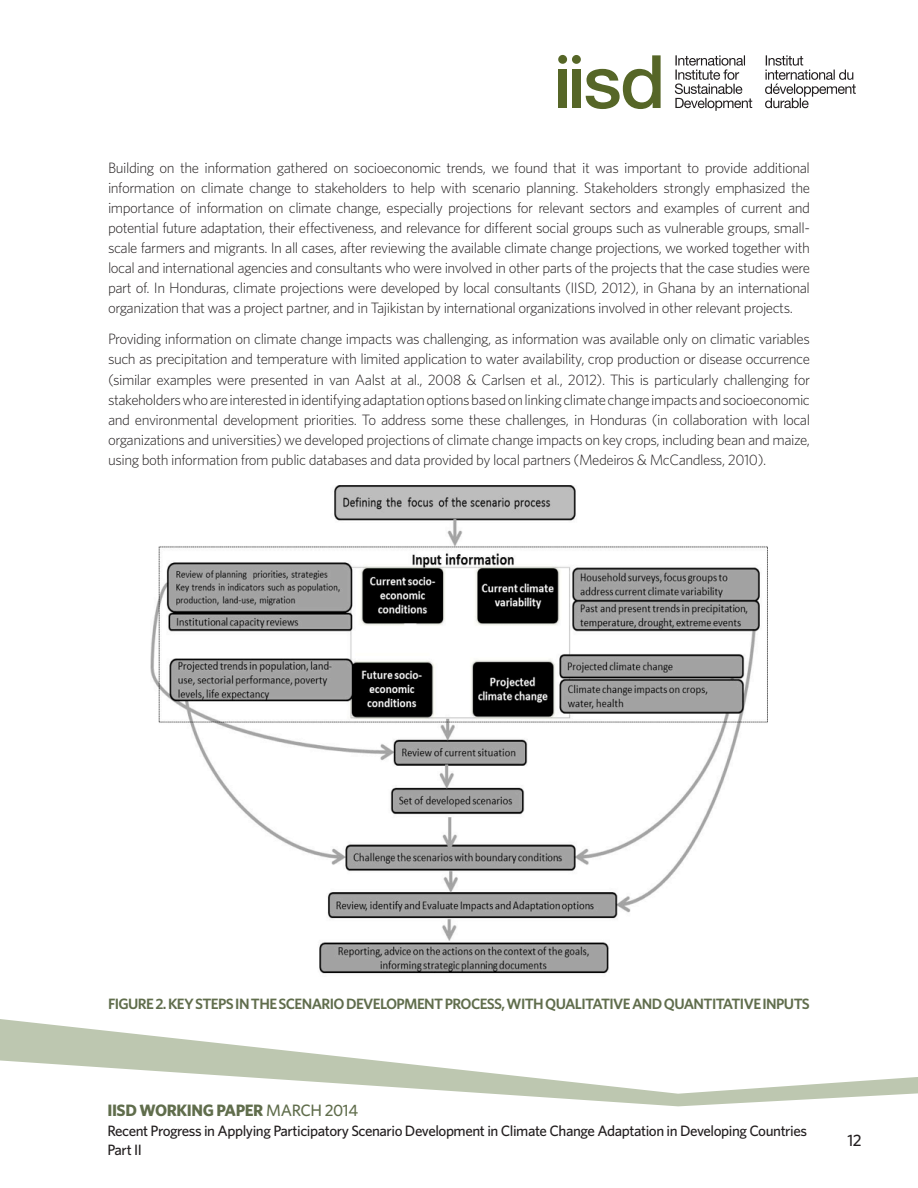
<style>
.page{position:relative;width:918px;height:1188px;background:#fff}
.page>*{position:absolute;margin:0;border:0;box-sizing:border-box;transform-origin:0 0}
.t1{font:700 16.5px "Whitney";letter-spacing:-.025em;color:#606d4c}
.t2{font:500 16.5px "Whitney";color:#231f20}
.Body_copy{font:300 15px/20.1px "Whitney";letter-spacing:-.03em;color:#231f20;text-align:justify}
.t3{font:500 15px/19.5px "Whitney";letter-spacing:-.03em;color:#231f20}
.Table_Name{font:600 15px "Whitney";letter-spacing:-.04em;color:#606d4c}
.s1{font-weight:500}
</style>
<div class="page">
<div style="left:558px;top:70px;width:9px;height:38px;background:#566627"></div>
<div style="left:572px;top:70px;width:9px;height:38px;background:#566627"></div>
<svg style="left:586px;top:55px;width:75px;height:54px"></svg>
<div style="left:558px;top:55px;width:9px;height:9px;background:#566627;border-radius:50%"></div>
<div style="left:572px;top:55px;width:9px;height:9px;background:#566627;border-radius:50%"></div>
<svg style="left:675px;top:55px;width:181px;height:56px"></svg>
<svg style="left:0;top:1019px;width:371px;height:41px"></svg>
<svg style="left:0;top:1060px;width:918px;height:47px"></svg>
<img style="left:151px;top:486px;width:616px;height:488px">
<p class="Body_copy" style="left:108px;top:157px;width:704px">Building on the information gathered on socioeconomic trends, we found that it was important to provide additional information on climate change to stakeholders to help with scenario planning. Stakeholders strongly emphasized the importance of information on climate change, especially projections for relevant sectors and examples of current and potential future adaptation, their effectiveness, and relevance for different social groups such as vulnerable groups, small&shy;scale farmers and migrants. In all cases, after reviewing the available climate change projections, we worked together with local and international agencies and consultants who were involved in other parts of the projects that the case studies were part of. In Honduras, climate projections were developed by local consultants (IISD, 2012), in Ghana by an international organization that was a project partner, and in Tajikistan by international organizations involved in other relevant projects.</p>
<p class="Body_copy" style="left:108px;top:329px;width:704px">Providing information on climate change impacts was challenging, as information was available only on climatic variables such as precipitation and temperature with limited application to water availability, crop production or disease occurrence (similar examples were presented in van Aalst at al., 2008 &amp; Carlsen et al., 2012). This is particularly challenging for stakeholders who are interested in identifying adaptation options based on linking climate change impacts and socioeconomic and environmental development priorities. To address some these challenges, in Honduras (in collaboration with local organizations and universities) we developed projections of climate change impacts on key crops, including bean and maize, using both information from public databases and data provided by local partners (Medeiros &amp; McCandless, 2010).</p>
<p class="Table_Name" style="left:108px;top:994px;width:703px">FIGURE 2. KEY STEPS IN THE SCENARIO DEVELOPMENT PROCESS, WITH QUALITATIVE AND QUANTITATIVE INPUTS</p>
<p class="t1" style="left:107px;top:1099px;width:252px">IISD WORKING PAPER <span class="s1">MARCH 2014</span></p>
<p class="t3" style="left:107px;top:1120px;width:701px">Recent Progress in Applying Participatory Scenario Development in Climate Change Adaptation in Developing Countries<br>Part II</p>
<p class="t2" style="left:847px;top:1129px;width:16px">12</p>
</div>
